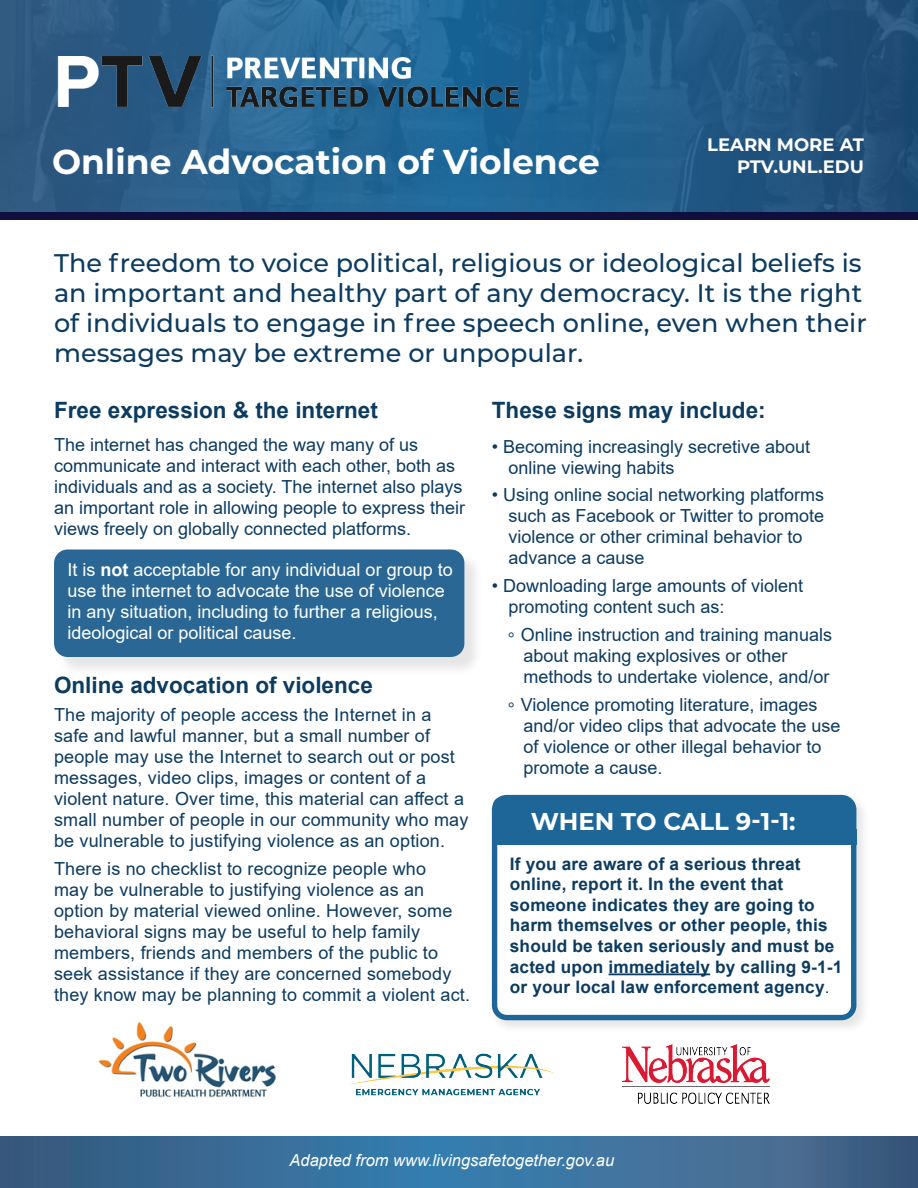
<style>
.page{position:relative;width:918px;height:1188px;background:#fff}
.page>*{position:absolute;margin:0;border:0;box-sizing:border-box;transform-origin:0 0}
.t1{font:700 34.5px "Montserrat";color:#fff}
.t2{font:500 25.5px/30px "Montserrat";color:#0c3b60}
.t3{font:700 24.3px "Montserrat";color:#fff}
.t4{font:700 22.5px "Arial";color:#0c3b60}
.t5{font:18px/21px "Arial";color:#0c3b60}
.t6{font:18px/21px "Arial";color:#fff}
.t7{font:700 18px "Montserrat";color:#fff}
.t8{font:700 17.25px/20.5px "Arial";letter-spacing:.01em;color:#0c3b60}
.t9{font:italic 16.5px "Arial";color:#fff}
.s1{font-weight:700}
.s2{font-family:"URW Grotesk";font-weight:700}
.s3{font-weight:400}
</style>
<div class="page">
<div style="left:56px;top:552px;width:427px;height:124px;background:#3e3e3f;opacity:.13"></div>
<div style="left:54px;top:550px;width:410px;height:107px;background:#2a6794;border-radius:14px"></div>
<svg style="left:0;top:0;width:918px;height:212px;background:#245d89"></svg>
<img style="left:43px;top:48px;width:486px;height:69px">
<div style="left:0;top:212px;width:918px;height:8px;background:#100e3d"></div>
<div style="left:490px;top:793px;width:380px;height:241px;background:#3e3e3f;opacity:.13"></div>
<div style="left:495px;top:798px;width:359px;height:220px;background:#fff;border-radius:12px"></div>
<div style="left:492px;top:795px;width:364px;height:225px;border:5px solid #1d6697;border-radius:12px"></div>
<div style="left:492px;top:796px;width:366px;height:49px;background:#1d6697"></div>
<div style="left:837px;top:830px;width:19px;height:15px;background:#1d6697"></div>
<hr style="left:609px;top:973px;width:101px;height:2px;background:#0c3b60">
<img style="left:98px;top:1022px;width:178px;height:76px">
<img style="left:349px;top:1053px;width:205px;height:43px">
<img style="left:623px;top:1044px;width:146px;height:59px">
<svg style="left:0;top:1137px;width:918px;height:51px;background:#3b6c96"></svg>
<p class="t1" style="left:52px;top:137px;width:549px">Online Advocation of Violence</p>
<p class="t7" style="left:707px;top:132px;width:158px">LEARN MORE AT</p>
<p class="t7" style="left:737px;top:153px;width:128px">PTV.UNL.EDU</p>
<p class="t2" style="left:54px;top:246px;width:814px">The freedom to voice political, religious or ideological beliefs is an important and healthy part of any democracy. It is the right of individuals to engage in free speech online, even when their messages may be extreme or unpopular.</p>
<p class="t4" style="left:54px;top:394px;width:325px">Free expression &amp; the internet</p>
<p class="t5" style="left:54px;top:434px;width:413px">The internet has changed the way many of us communicate and interact with each other, both as individuals and as a society. The internet also plays an important role in allowing people to express their views freely on globally connected platforms.</p>
<p class="t6" style="left:68px;top:559px;width:387px">It is <span class="s1">not</span> acceptable for any individual or group to use the internet to advocate the use of violence in any situation, including to further a religious, ideological or political cause.</p>
<p class="t4" style="left:54px;top:669px;width:320px">Online advocation of violence</p>
<p class="t5" style="left:54px;top:704px;width:416px">The majority of people access the Internet in a safe and lawful manner, but a small number of people may use the Internet to search out or post messages, video clips, images or content of a violent nature. Over time, this material can affect a small number of people in our community who may be vulnerable to justifying violence as an option.</p>
<p class="t5" style="left:54px;top:858px;width:417px">There is no checklist to recognize people who<br>may be vulnerable to justifying violence as an option by material viewed online. However, some behavioral signs may be useful to help family members, friends and members of the public to seek assistance if they are concerned somebody they know may be planning to commit a violent act.</p>
<p class="t4" style="left:492px;top:394px;width:275px">These signs may include:</p>
<p class="t5" style="left:508px;top:436px;width:303px;text-indent:-16px">• Becoming increasingly secretive about online viewing habits</p>
<p class="t5" style="left:508px;top:484px;width:317px;text-indent:-16px">• Using online social networking platforms such as Facebook or Twitter to promote violence or other criminal behavior to advance a cause</p>
<p class="t5" style="left:508px;top:575px;width:296px;text-indent:-16px">• Downloading large amounts of violent promoting content such as:</p>
<p class="t5" style="left:523px;top:624px;width:310px;text-indent:-16px"><span class="s2">◦</span> Online instruction and training manuals about making explosives or other methods to undertake violence, and/or</p>
<p class="t5" style="left:523px;top:694px;width:319px;text-indent:-16px"><span class="s2">◦</span> Violence promoting literature, images and/or video clips that advocate the use of violence or other illegal behavior to promote a cause.</p>
<p class="t3" style="left:531px;top:804px;width:266px">WHEN TO CALL 9-1-1:</p>
<p class="t8" style="left:510px;top:854px;width:334px">If you are aware of a serious threat online, report it. In the event that someone indicates they are going to harm themselves or other people, this should be taken seriously and must be acted upon immediately by calling 9-1-1 or your local law enforcement agency<span class="s3">.</span></p>
<p class="t9" style="left:290px;top:1149px;width:326px">Adapted from www.livingsafetogether.gov.au</p>
</div>
